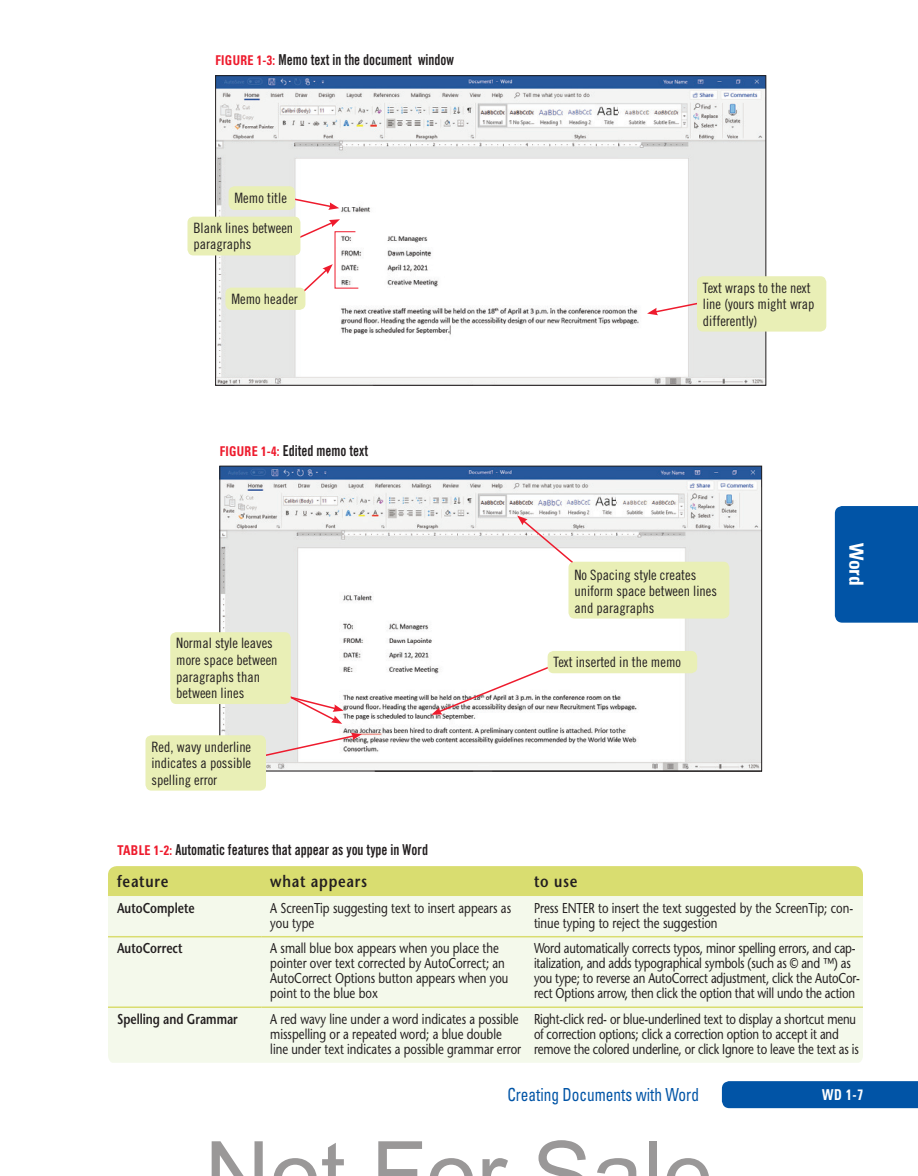
<style>
.page{position:relative;width:918px;height:1176px;background:#fff}
.page>*{position:absolute;margin:0;border:0;box-sizing:border-box;transform-origin:0 0}
.t1{font:90.6px "Arial";color:rgb(35 31 32/.46)}
.t2{font:700 condensed 19.5px "Univers LT Std";color:#fff}
.t3{font:condensed 18px "Univers LT Std";color:#0154a6;scale:.85 1}
.t4{font:600 16.5px "Stone Sans Std";letter-spacing:.05em;color:#231f20;scale:.85 1}
.t5{font:15px "Trade Gothic LT Std Bd Cn 20";color:#231f20;scale:.9 1}
.t6{font:700 condensed 15px "Univers LT Std";color:#fff;scale:.85 1}
.t7{font:500 14.25px/15px "Stone Sans Std";letter-spacing:-.015em;color:#231f20;scale:.8 1}
.t8{font:14.25px/16.5px "Trade Gothic LT Std Cn 18";color:#231f20}
.t9{font:600 14.25px "Stone Sans Std";color:#231f20;scale:.8 1}
.s1{font-family:"Univers LT Std";font-weight:700;font-stretch:condensed;font-size:13.5px;color:#ee1b2d}
</style>
<div class="page">
<div style="left:722px;top:1081px;width:196px;height:26px;background:#0154a6"></div>
<div style="left:835px;top:506px;width:83px;height:116px;background:#0154a6"></div>
<div style="left:108px;top:866px;width:755px;height:29px;background:#d9dd70"></div>
<div style="left:108px;top:895px;width:755px;height:167px;background:#f4f9eb"></div>
<hr style="left:108px;top:935px;width:153px;height:2px;background:#d9dd70">
<hr style="left:261px;top:935px;width:264px;height:2px;background:#d9dd70">
<hr style="left:525px;top:935px;width:338px;height:2px;background:#d9dd70">
<hr style="left:108px;top:1006px;width:153px;height:1px;background:#d9dd70">
<hr style="left:261px;top:1006px;width:264px;height:1px;background:#d9dd70">
<hr style="left:525px;top:1006px;width:338px;height:1px;background:#d9dd70">
<img style="left:217px;top:77px;width:547px;height:306px">
<svg style="left:291px;top:196px;width:48px;height:14px"></svg>
<svg style="left:647px;top:299px;width:50px;height:16px"></svg>
<div style="left:229px;top:186px;width:66px;height:24px;background:#e9efb6;border-radius:6px"></div>
<div style="left:188px;top:216px;width:112px;height:39px;background:#e9efb6;border-radius:6px"></div>
<div style="left:697px;top:276px;width:129px;height:55px;background:#e9efb6;border-radius:6px"></div>
<div style="left:225px;top:287px;width:80px;height:23px;background:#e9efb6;border-radius:6px"></div>
<svg style="left:288px;top:219px;width:71px;height:81px"></svg>
<img style="left:221px;top:467px;width:539px;height:302px">
<svg style="left:278px;top:691px;width:66px;height:32px"></svg>
<svg style="left:259px;top:732px;width:103px;height:26px"></svg>
<svg style="left:431px;top:663px;width:123px;height:51px"></svg>
<svg style="left:517px;top:515px;width:76px;height:65px"></svg>
<div style="left:548px;top:650px;width:149px;height:23px;background:#e9efb6;border-radius:6px"></div>
<div style="left:146px;top:735px;width:120px;height:55px;background:#e9efb6;border-radius:6px"></div>
<div style="left:170px;top:632px;width:121px;height:71px;background:#e9efb6;border-radius:6px"></div>
<div style="left:568px;top:561px;width:161px;height:57px;background:#e9efb6;border-radius:6px"></div>
<p class="t5" style="left:216px;top:51px;width:266px"><span class="s1">FIGURE 1-3:</span> Memo text in the document window</p>
<p class="t8" style="left:194px;top:182px;width:101px;line-height:30.5px;text-indent:41px">Memo title<br>Blank lines between</p>
<p class="t8" style="left:194px;top:236px;width:59px">paragraphs</p>
<p class="t8" style="left:231px;top:290px;width:68px">Memo header</p>
<p class="t5" style="left:220px;top:441px;width:166px"><span class="s1">FIGURE 1-4:</span> Edited memo text</p>
<p class="t8" style="left:176px;top:634px;width:103px">Normal style leaves more space between paragraphs than between lines</p>
<p class="t8" style="left:152px;top:737px;width:101px;text-align:justify">Red, wavy underline indicates a possible spelling error</p>
<p class="t8" style="left:703px;top:279px;width:113px">Text wraps to the next line (yours might wrap differently)</p>
<p class="t8" style="left:574px;top:566px;width:144px">No Spacing style creates uniform space between lines and paragraphs</p>
<p class="t8" style="left:554px;top:653px;width:129px">Text inserted in the memo</p>
<h2 class="t2" style="left:868px;top:542px;width:44px;rotate:90deg">Word</h2>
<p class="t5" style="left:118px;top:840px;width:347px"><span class="s1">TABLE 1-2:</span> Automatic features that appear as you type in Word</p>
<p class="t4" style="left:117px;top:871px;width:62px">feature</p>
<p class="t4" style="left:270px;top:871px;width:115px">what appears</p>
<p class="t4" style="left:534px;top:871px;width:53px">to use</p>
<p class="t9" style="left:117px;top:898px;width:99px">AutoComplete</p>
<p class="t7" style="left:270px;top:900px;width:302px">A ScreenTip suggesting text to insert appears as you type</p>
<p class="t7" style="left:534px;top:900px;width:401px">Press ENTER to insert the text suggested by the ScreenTip; con&shy;tinue typing to reject the suggestion</p>
<p class="t9" style="left:117px;top:939px;width:83px">AutoCorrect</p>
<p class="t7" style="left:270px;top:940px;width:299px">A small blue box appears when you place the pointer over text corrected by AutoCorrect; an AutoCorrect Options button appears when you point to the blue box</p>
<p class="t7" style="left:534px;top:940px;width:409px">Word automatically corrects typos, minor spelling errors, and cap&shy;italization, and adds typographical symbols (such as © and ™) as you type; to reverse an AutoCorrect adjustment, click the AutoCor&shy;rect Options arrow, then click the option that will undo the action</p>
<p class="t9" style="left:117px;top:1009px;width:153px">Spelling and Grammar</p>
<p class="t7" style="left:270px;top:1010px;width:315px">A red wavy line under a word indicates a possible misspelling or a repeated word; a blue double line under text indicates a possible grammar error</p>
<p class="t7" style="left:534px;top:1011px;width:408px">Right-click red- or blue-underlined text to display a shortcut menu of correction options; click a correction option to accept it and remove the colored underline, or click Ignore to leave the text as is</p>
<p class="t3" style="left:507px;top:1082px;width:227px">Creating Documents with Word</p>
<p class="t6" style="left:822px;top:1084px;width:49px">WD 1-7</p>
<h1 class="t1" style="left:205px;top:1111px;width:460px">NtF Sl</h1>
</div>
